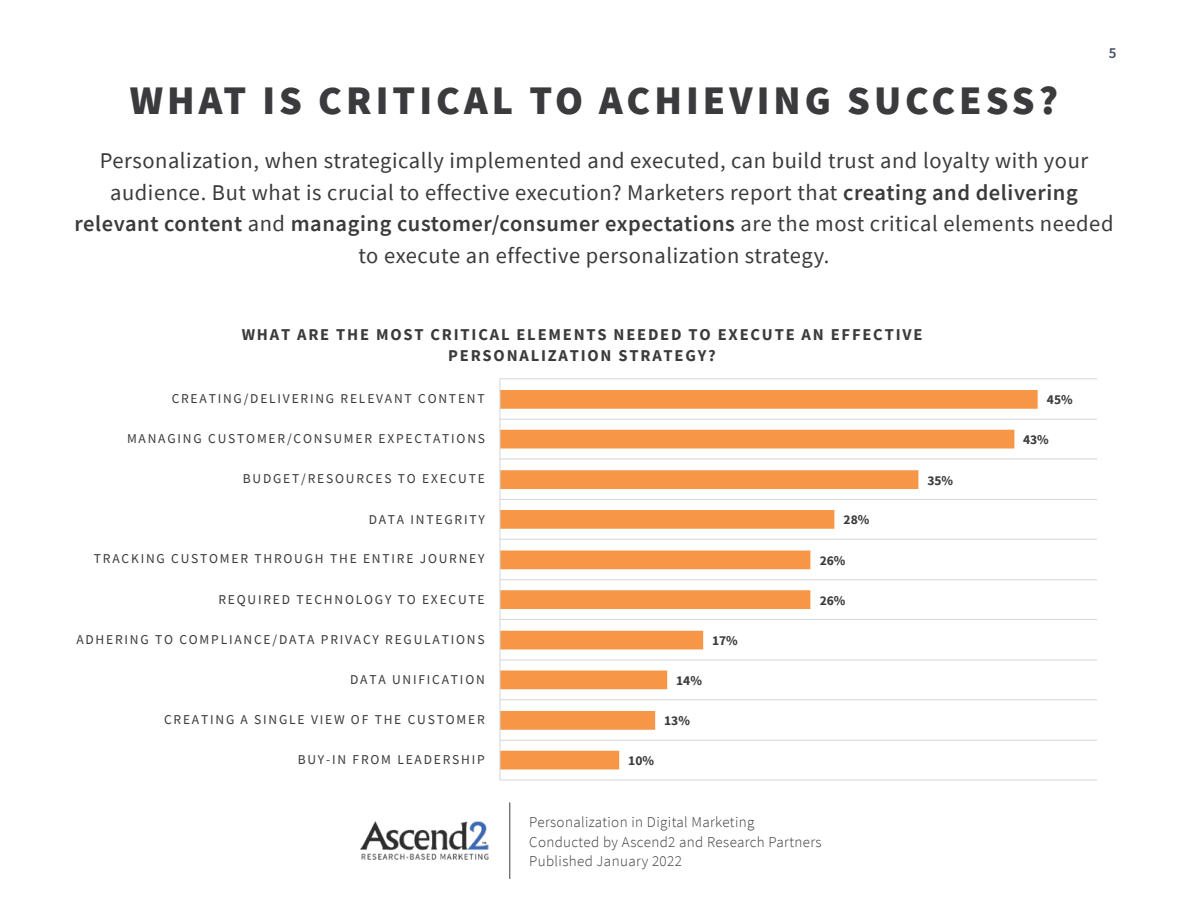
<style>
.page{position:relative;width:1188px;height:918px;background:#fff}
.page>*{position:absolute;margin:0;border:0;box-sizing:border-box;transform-origin:0 0}
.t1{font:900 40.5px "Source Sans Pro";letter-spacing:.1em;color:#3b3a3c}
.t2{font:22.5px/31.5px "Source Sans Pro";letter-spacing:.025em;color:#3b3a3c;text-align:center}
.t3{font:700 16.5px/21px "Source Sans Pro";letter-spacing:.11em;color:#3b3a3c;text-align:center}
.t4{font:300 15px/19.5px "Source Sans Pro";letter-spacing:.025em;color:#3b3a3c}
.t5{font:600 15px "Source Sans Pro";color:#475066}
.t6{font:13.5px "Source Sans Pro";letter-spacing:.135em;color:#3b3a3c}
.t7{font:700 13.5px "Source Sans Pro";color:#3b3a3c}
.s1{font-weight:600}
</style>
<div class="page">
<img style="left:360px;top:821px;width:129px;height:39px">
<hr style="left:510px;top:802px;width:1px;height:77px;background:#3b3a3c">
<hr style="left:500px;top:779px;width:597px;height:2px;background:#d9d9d9">
<hr style="left:500px;top:740px;width:597px;height:1px;background:#d9d9d9">
<hr style="left:500px;top:699px;width:597px;height:1px;background:#d9d9d9">
<hr style="left:500px;top:659px;width:597px;height:2px;background:#d9d9d9">
<hr style="left:500px;top:619px;width:597px;height:1px;background:#d9d9d9">
<hr style="left:500px;top:579px;width:597px;height:1px;background:#d9d9d9">
<hr style="left:500px;top:539px;width:597px;height:1px;background:#d9d9d9">
<hr style="left:500px;top:499px;width:597px;height:1px;background:#d9d9d9">
<hr style="left:500px;top:458px;width:597px;height:2px;background:#d9d9d9">
<hr style="left:500px;top:419px;width:597px;height:1px;background:#d9d9d9">
<hr style="left:500px;top:378px;width:597px;height:1px;background:#d9d9d9">
<svg style="left:500px;top:390px;width:538px;height:380px"></svg>
<hr style="left:499px;top:379px;width:1px;height:401px;background:#d9d9d9">
<p class="t5" style="left:1109px;top:43px;width:9px">5</p>
<h1 class="t1" style="left:130px;top:73px;width:930px">WHAT IS CRITICAL TO ACHIEVING SUCCESS?</h1>
<p class="t2" style="left:75px;top:145px;width:1040px">Personalization, when strategically implemented and executed, can build trust and loyalty with your audience. But what is crucial to effective execution? Marketers report that <span class="s1">creating and delivering relevant content</span> and <span class="s1">managing customer/consumer expectations</span> are the most critical elements needed to execute an effective personalization strategy.</p>
<p class="t3" style="left:242px;top:324px;width:682px">WHAT ARE THE MOST CRITICAL ELEMENTS NEEDED TO EXECUTE AN EFFECTIVE<br>PERSONALIZATION STRATEGY?</p>
<p class="t6" style="left:172px;top:390px;width:315px">CREATING/DELIVERING RELEVANT CONTENT</p>
<p class="t6" style="left:127px;top:430px;width:360px">MANAGING CUSTOMER/CONSUMER EXPECTATIONS</p>
<p class="t6" style="left:243px;top:470px;width:244px">BUDGET/RESOURCES TO EXECUTE</p>
<p class="t7" style="left:927px;top:471px;width:27px">35%</p>
<p class="t6" style="left:369px;top:510px;width:118px">DATA INTEGRITY</p>
<p class="t7" style="left:844px;top:511px;width:27px">28%</p>
<p class="t6" style="left:94px;top:550px;width:392px">TRACKING CUSTOMER THROUGH THE ENTIRE JOURNEY</p>
<p class="t7" style="left:820px;top:551px;width:27px">26%</p>
<p class="t6" style="left:218px;top:591px;width:268px">REQUIRED TECHNOLOGY TO EXECUTE</p>
<p class="t7" style="left:820px;top:591px;width:27px">26%</p>
<p class="t6" style="left:76px;top:630px;width:410px">ADHERING TO COMPLIANCE/DATA PRIVACY REGULATIONS</p>
<p class="t7" style="left:712px;top:631px;width:27px">17%</p>
<p class="t6" style="left:350px;top:671px;width:136px">DATA UNIFICATION</p>
<p class="t7" style="left:676px;top:671px;width:27px">14%</p>
<p class="t6" style="left:164px;top:711px;width:322px">CREATING A SINGLE VIEW OF THE CUSTOMER</p>
<p class="t7" style="left:664px;top:712px;width:27px">13%</p>
<p class="t6" style="left:298px;top:751px;width:189px">BUY-IN FROM LEADERSHIP</p>
<p class="t7" style="left:628px;top:751px;width:27px">10%</p>
<p class="t4" style="left:529px;top:813px;width:294px">Personalization in Digital Marketing<br>Conducted by Ascend2 and Research Partners<br>Published January 2022</p>
<p class="t7" style="left:1047px;top:391px;width:27px">45%</p>
<p class="t7" style="left:1023px;top:430px;width:27px">43%</p>
</div>
